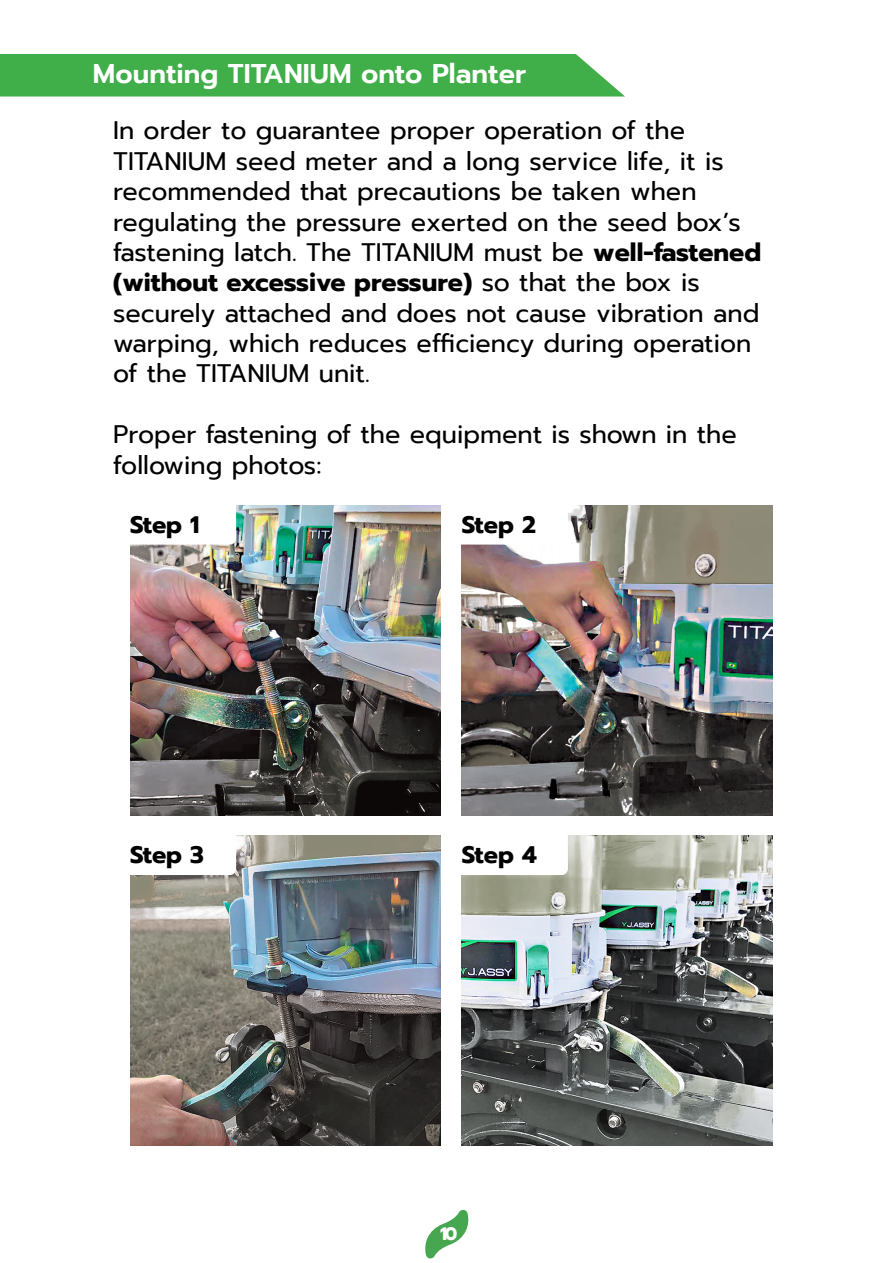
<style>
.page{position:relative;width:893px;height:1263px;background:#fff}
.page>*{position:absolute;margin:0;border:0;box-sizing:border-box;transform-origin:0 0}
.Capitulos{font:600 27px "Prompt";color:#fff}
.t1{font:25.35px/30.5px "Prompt";color:#000}
.t2{font:700 23.85px "Prompt";color:#000}
.t3{font:700 18px "Prompt";color:#fff}
.s1{font-weight:700}
</style>
<div class="page">
<svg style="left:425px;top:1209px;width:44px;height:50px"></svg>
<div style="left:0;top:54px;width:625px;height:43px;background:#40ae49"></div>
<img style="left:130px;top:505px;width:310px;height:311px">
<img style="left:130px;top:835px;width:310px;height:310px">
<div style="left:113px;top:495px;width:123px;height:50px;background:#fff;border-radius:6px"></div>
<div style="left:113px;top:826px;width:123px;height:49px;background:#fff;border-radius:6px"></div>
<img style="left:462px;top:505px;width:310px;height:311px">
<img style="left:462px;top:835px;width:310px;height:310px">
<div style="left:445px;top:495px;width:123px;height:50px;background:#fff;border-radius:6px"></div>
<div style="left:445px;top:826px;width:123px;height:49px;background:#fff;border-radius:6px"></div>
<p class="Capitulos" style="left:93px;top:54px;width:435px">Mounting TITANIUM onto Planter</p>
<p class="t1" style="left:113px;top:115px;width:650px">In order to guarantee proper operation of the TITANIUM seed meter and a long service life, it is recommended that precautions be taken when regulating the pressure exerted on the seed box’s fastening latch. The TITANIUM must be <span class="s1">well-fastened (without excessive pressure)</span> so that the box is securely attached and does not cause vibration and warping, which reduces efficiency during operation of the TITANIUM unit.</p>
<p class="t1" style="left:113px;top:419px;width:625px">Proper fastening of the equipment is shown in the following photos:</p>
<p class="t2" style="left:130px;top:507px;width:71px">Step 1</p>
<p class="t2" style="left:462px;top:507px;width:76px">Step 2</p>
<p class="t2" style="left:130px;top:837px;width:75px">Step 3</p>
<p class="t2" style="left:462px;top:837px;width:76px">Step 4</p>
<p class="t3" style="left:440px;top:1220px;width:19px">10</p>
</div>
